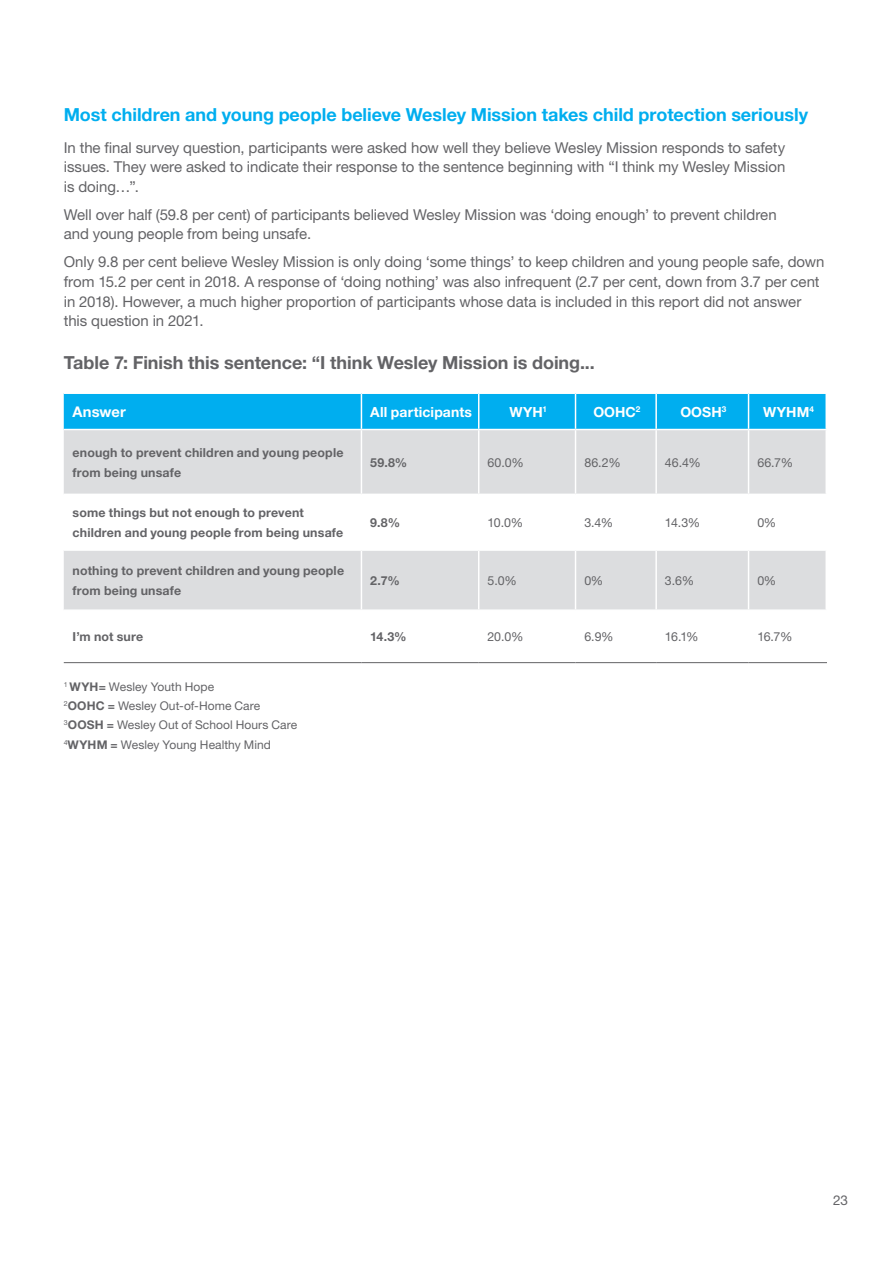
<style>
.page{position:relative;width:893px;height:1263px;background:#fff}
.page>*{position:absolute;margin:0;border:0;box-sizing:border-box;transform-origin:0 0}
.Figure{font:18px "Helvetica Neue LT 75 Bd";color:#00aeef}
.Question{font:18px "Helvetica Neue LT 75 Bd";color:#636366}
.Body_Copy{font:15px/19.5px "Helvetica Neue LT 55 Rm";letter-spacing:-.005em;color:#636366}
.Body_Copy-2{font:14.7px "Helvetica Neue LT 75 Bd";letter-spacing:.005em;color:#fff}
.Body_Copy-3{font:13.95px "Helvetica Neue LT 75 Bd";letter-spacing:.01em;color:#fff}
.t1{font:13.5px "Helvetica Neue LT 55 Rm";color:#636366}
.Body_Copy-4{font:12.45px/20.1px "Helvetica Neue LT 75 Bd";letter-spacing:.015em;color:#636366}
.Body_Copy-5{font:12.45px "Helvetica Neue LT 55 Rm";letter-spacing:-.01em;color:#636366}
.Body_Copy-6{font:12px "Helvetica Neue LT 55 Rm";letter-spacing:.005em;color:#636366}
.s1{font-family:"Helvetica Neue LT 75 Bd"}
</style>
<div class="page">
<div style="left:64px;top:394px;width:761px;height:35px;background:#00aeef"></div>
<svg style="left:64px;top:430px;width:761px;height:179px;fill:#dcdddf"></svg>
<hr style="left:361px;top:394px;width:1px;height:35px;background:#fff">
<hr style="left:478px;top:394px;width:1px;height:35px;background:#fff">
<hr style="left:575px;top:394px;width:1px;height:35px;background:#fff">
<hr style="left:655px;top:394px;width:2px;height:35px;background:#fff">
<hr style="left:748px;top:394px;width:1px;height:35px;background:#fff">
<hr style="left:361px;top:430px;width:1px;height:64px;background:#fff">
<hr style="left:478px;top:430px;width:1px;height:64px;background:#fff">
<hr style="left:575px;top:430px;width:1px;height:64px;background:#fff">
<hr style="left:655px;top:430px;width:2px;height:64px;background:#fff">
<hr style="left:748px;top:430px;width:1px;height:64px;background:#fff">
<hr style="left:64px;top:494px;width:297px;height:1px;background:#fff">
<hr style="left:361px;top:494px;width:118px;height:1px;background:#fff">
<hr style="left:361px;top:495px;width:1px;height:54px;background:#fff">
<hr style="left:479px;top:494px;width:96px;height:1px;background:#fff">
<hr style="left:478px;top:495px;width:1px;height:54px;background:#fff">
<hr style="left:575px;top:494px;width:81px;height:1px;background:#fff">
<hr style="left:575px;top:495px;width:1px;height:54px;background:#fff">
<hr style="left:656px;top:494px;width:92px;height:1px;background:#fff">
<hr style="left:655px;top:495px;width:2px;height:54px;background:#fff">
<hr style="left:748px;top:494px;width:79px;height:1px;background:#fff">
<hr style="left:748px;top:495px;width:1px;height:54px;background:#fff">
<hr style="left:64px;top:549px;width:297px;height:2px;background:#fff">
<hr style="left:361px;top:549px;width:118px;height:2px;background:#fff">
<hr style="left:361px;top:551px;width:1px;height:58px;background:#fff">
<hr style="left:479px;top:549px;width:96px;height:2px;background:#fff">
<hr style="left:478px;top:551px;width:1px;height:58px;background:#fff">
<hr style="left:575px;top:549px;width:81px;height:2px;background:#fff">
<hr style="left:575px;top:551px;width:1px;height:58px;background:#fff">
<hr style="left:64px;top:662px;width:297px;height:1px;background:#636366">
<hr style="left:361px;top:662px;width:118px;height:1px;background:#636366">
<hr style="left:479px;top:662px;width:96px;height:1px;background:#636366">
<hr style="left:575px;top:662px;width:81px;height:1px;background:#636366">
<hr style="left:656px;top:662px;width:92px;height:1px;background:#636366">
<hr style="left:748px;top:662px;width:79px;height:1px;background:#636366">
<hr style="left:656px;top:549px;width:92px;height:2px;background:#fff">
<hr style="left:655px;top:551px;width:2px;height:58px;background:#fff">
<hr style="left:748px;top:549px;width:79px;height:2px;background:#fff">
<hr style="left:748px;top:551px;width:1px;height:58px;background:#fff">
<p class="Figure" style="left:64px;top:103px;width:746px">Most children and young people believe Wesley Mission takes child protection seriously</p>
<p class="Body_Copy" style="left:64px;top:138px;width:723px;text-align:justify">In the final survey question, participants were asked how well they believe Wesley Mission responds to safety issues. They were asked to indicate their response to the sentence beginning with “I think my Wesley Mission is doing…”.</p>
<p class="Body_Copy" style="left:64px;top:205px;width:714px">Well over half (59.8 per cent) of participants believed Wesley Mission was ‘doing enough’ to prevent children and young people from being unsafe.</p>
<p class="Body_Copy" style="left:64px;top:252px;width:762px">Only 9.8 per cent believe Wesley Mission is only doing ‘some things’ to keep children and young people safe, down from 15.2 per cent in 2018. A response of ‘doing nothing’ was also infrequent (2.7 per cent, down from 3.7 per cent in 2018). However, a much higher proportion of participants whose data is included in this report did not answer this question in 2021.</p>
<p class="Question" style="left:64px;top:352px;width:533px">Table 7: Finish this sentence: “I think Wesley Mission is doing...</p>
<p class="Body_Copy-2" style="left:73px;top:403px;width:55px">Answer</p>
<p class="Body_Copy-3" style="left:370px;top:403px;width:103px">All participants</p>
<p class="Body_Copy-3" style="left:509px;top:403px;width:39px">WYH<sup>1</sup></p>
<p class="Body_Copy-3" style="left:593px;top:403px;width:49px">OOHC<sup>2</sup></p>
<p class="Body_Copy-3" style="left:680px;top:403px;width:48px">OOSH<sup>3</sup></p>
<p class="Body_Copy-3" style="left:763px;top:403px;width:52px">WYHM<sup>4</sup></p>
<p class="Body_Copy-4" style="left:73px;top:442px;width:272px">enough to prevent children and young people from being unsafe</p>
<p class="Body_Copy-4" style="left:370px;top:452px;width:39px">59.8%</p>
<p class="Body_Copy-5" style="left:488px;top:455px;width:38px">60.0%</p>
<p class="Body_Copy-5" style="left:584px;top:455px;width:38px">86.2%</p>
<p class="Body_Copy-5" style="left:665px;top:455px;width:37px">46.4%</p>
<p class="Body_Copy-5" style="left:757px;top:455px;width:37px">66.7%</p>
<p class="Body_Copy-4" style="left:73px;top:502px;width:272px">some things but not enough to prevent children and young people from being unsafe</p>
<p class="Body_Copy-4" style="left:370px;top:512px;width:31px">9.8%</p>
<p class="Body_Copy-5" style="left:488px;top:515px;width:37px">10.0%</p>
<p class="Body_Copy-5" style="left:584px;top:515px;width:30px">3.4%</p>
<p class="Body_Copy-5" style="left:665px;top:515px;width:37px">14.3%</p>
<p class="Body_Copy-5" style="left:757px;top:515px;width:21px">0%</p>
<p class="Body_Copy-4" style="left:73px;top:560px;width:273px">nothing to prevent children and young people from being unsafe</p>
<p class="Body_Copy-4" style="left:370px;top:570px;width:31px">2.7%</p>
<p class="Body_Copy-5" style="left:488px;top:573px;width:31px">5.0%</p>
<p class="Body_Copy-5" style="left:584px;top:573px;width:21px">0%</p>
<p class="Body_Copy-5" style="left:665px;top:573px;width:31px">3.6%</p>
<p class="Body_Copy-5" style="left:757px;top:573px;width:21px">0%</p>
<p class="Body_Copy-4" style="left:73px;top:626px;width:72px">I’m not sure</p>
<p class="Body_Copy-4" style="left:370px;top:626px;width:38px">14.3%</p>
<p class="Body_Copy-5" style="left:488px;top:629px;width:37px">20.0%</p>
<p class="Body_Copy-5" style="left:584px;top:629px;width:31px">6.9%</p>
<p class="Body_Copy-5" style="left:665px;top:629px;width:35px">16.1%</p>
<p class="Body_Copy-5" style="left:757px;top:629px;width:37px">16.7%</p>
<p class="Body_Copy-6" style="left:64px;top:679px;width:152px"><sup>1</sup> <span class="s1">WYH=</span> Wesley Youth Hope</p>
<p class="Body_Copy-6" style="left:64px;top:698px;width:198px"><sup>2</sup><span class="s1">OOHC =</span> Wesley Out-of-Home Care</p>
<p class="Body_Copy-6" style="left:64px;top:718px;width:235px"><sup>3</sup><span class="s1">OOSH =</span> Wesley Out of School Hours Care</p>
<p class="Body_Copy-6" style="left:64px;top:737px;width:209px"><sup>4</sup><span class="s1">WYHM =</span> Wesley Young Healthy Mind</p>
<p class="t1" style="left:833px;top:1192px;width:16px">23</p>
</div>
